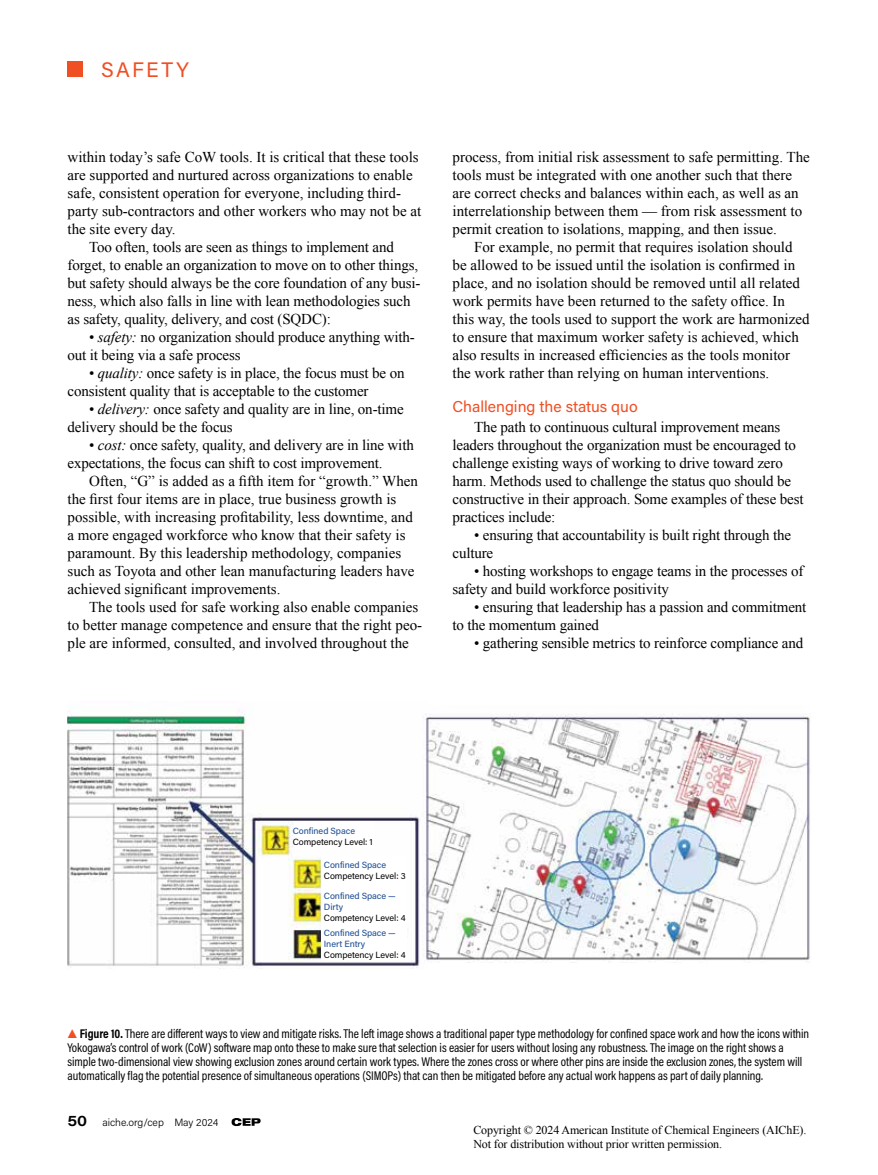
<style>
.page{position:relative;width:878px;height:1175px;background:#fff}
.page>*{position:absolute;margin:0;border:0;box-sizing:border-box;transform-origin:0 0}
.t1{font:21px "Acumin Pro";letter-spacing:.11em;color:#f04e23}
.t2{font:15.75px "Acumin Pro";color:#f04e23}
.t3{font:15px/18px "Times New Roman";color:#000}
.t4{font:12.75px/14.2px "Acumin Pro Cond";letter-spacing:-.005em;color:#000}
.t5{font:12px/13.5px "Times New Roman";letter-spacing:-.01em;color:#000}
.t6{font:300 10.5px "Acumin Pro";color:#000}
.t7{font:500 9px/10.8px "Acumin Pro";letter-spacing:-.01em;color:#2a579a}
.t8{font:9px "Acumin Pro";letter-spacing:-.01em;color:#000}
.s1{font-style:italic}
.s2{font-family:"Acumin Pro Wide";font-weight:900;font-size:13.5px;color:#f04e23}
.s3{font-weight:700}
.s4{font-family:"Acumin Pro Wide";font-weight:600;font-size:15px}
</style>
<div class="page">
<div style="left:68px;top:62px;width:15px;height:15px;background:#f04e23"></div>
<svg style="left:231px;top:1118px;width:29px;height:8px"></svg>
<img style="left:67px;top:710px;width:353px;height:259px">
<img style="left:422px;top:714px;width:388px;height:248px">
<div style="left:294px;top:821px;width:81px;height:27px;background:#fff"></div>
<div style="left:321px;top:856px;width:86px;height:104px;background:#fff"></div>
<h1 class="t1" style="left:101px;top:55px;width:89px">Safety</h1>
<p class="t3" style="left:68px;top:148px;width:352px">within today’s safe CoW tools. It is critical that these tools</p>
<p class="t3" style="left:68px;top:166px;width:347px">are supported and nurtured across organizations to enable</p>
<p class="t3" style="left:68px;top:184px;width:335px">safe, consistent operation for everyone, including third-</p>
<p class="t3" style="left:68px;top:202px;width:355px">party sub-contractors and other workers who may not be at</p>
<p class="t3" style="left:68px;top:220px;width:110px">the site every day.</p>
<p class="t3" style="left:89px;top:238px;width:306px">Too often, tools are seen as things to implement and</p>
<p class="t3" style="left:68px;top:256px;width:352px">forget, to enable an organization to move on to other things,</p>
<p class="t3" style="left:68px;top:274px;width:354px">but safety should always be the core foundation of any busi-</p>
<p class="t3" style="left:68px;top:292px;width:344px">ness, which also falls in line with lean methodologies such</p>
<p class="t3" style="left:68px;top:310px;width:265px">as safety, quality, delivery, and cost (SQDC):</p>
<p class="t3" style="left:68px;top:328px;width:349px;text-indent:22px">• <span class="s1">safety:</span> no organization should produce anything with&shy;out it being via a safe process</p>
<p class="t3" style="left:68px;top:364px;width:338px;text-indent:22px">• <span class="s1">quality:</span> once safety is in place, the focus must be on consistent quality that is acceptable to the customer</p>
<p class="t3" style="left:68px;top:400px;width:338px;text-indent:22px">• <span class="s1">delivery:</span> once safety and quality are in line, on-time delivery should be the focus</p>
<p class="t3" style="left:68px;top:436px;width:348px;text-indent:22px">• <span class="s1">cost:</span> once safety, quality, and delivery are in line with expectations, the focus can shift to cost improvement.</p>
<p class="t3" style="left:68px;top:472px;width:352px;text-indent:22px">Often, “G” is added as a fifth item for “growth.” When the first four items are in place, true business growth is possible, with increasing profitability, less downtime, and a more engaged workforce who know that their safety is paramount. By this leadership methodology, companies such as Toyota and other lean manufacturing leaders have achieved significant improvements.</p>
<p class="t3" style="left:68px;top:598px;width:356px;text-indent:22px">The tools used for safe working also enable companies to better manage competence and ensure that the right peo&shy;ple are informed, consulted, and involved throughout the</p>
<p class="t3" style="left:452px;top:148px;width:359px">process, from initial risk assessment to safe permitting. The tools must be integrated with one another such that there are correct checks and balances within each, as well as an interrelationship between them — from risk assessment to permit creation to isolations, mapping, and then issue.</p>
<p class="t3" style="left:452px;top:238px;width:358px;text-indent:22px">For example, no permit that requires isolation should be allowed to be issued until the isolation is confirmed in place, and no isolation should be removed until all related work permits have been returned to the safety office. In this way, the tools used to support the work are harmonized to ensure that maximum worker safety is achieved, which also results in increased efficiencies as the tools monitor the work rather than relying on human interventions.</p>
<p class="t2" style="left:452px;top:396px;width:187px">Challenging the status quo</p>
<p class="t3" style="left:452px;top:418px;width:352px;text-indent:22px">The path to continuous cultural improvement means leaders throughout the organization must be encouraged to challenge existing ways of working to drive toward zero harm. Methods used to challenge the status quo should be constructive in their approach. Some examples of these best practices include:</p>
<p class="t3" style="left:452px;top:526px;width:340px;text-indent:22px">• ensuring that accountability is built right through the culture</p>
<p class="t3" style="left:452px;top:562px;width:352px;text-indent:22px">• hosting workshops to engage teams in the processes of safety and build workforce positivity</p>
<p class="t3" style="left:452px;top:598px;width:355px;text-indent:22px">• ensuring that leadership has a passion and commitment to the momentum gained</p>
<p class="t3" style="left:474px;top:634px;width:331px">• gathering sensible metrics to reinforce compliance and</p>
<p class="t7" style="left:293px;top:825px;width:64px">Confined Space</p>
<p class="t8" style="left:293px;top:835px;width:82px">Competency Level: 1</p>
<p class="t7" style="left:324px;top:859px;width:64px">Confined Space</p>
<p class="t8" style="left:324px;top:869px;width:83px">Competency Level: 3</p>
<p class="t7" style="left:324px;top:890px;width:73px">Confined Space —<br>Dirty</p>
<p class="t8" style="left:324px;top:911px;width:83px">Competency Level: 4</p>
<p class="t7" style="left:324px;top:927px;width:73px">Confined Space —<br>Inert Entry</p>
<p class="t8" style="left:324px;top:948px;width:83px">Competency Level: 4</p>
<p class="t4" style="left:67px;top:1025px;width:743px"><span class="s2">▲</span> <span class="s3">Figure 10.</span> There are different ways to view and mitigate risks. The left image shows a traditional paper type methodology for confined space work and how the icons within Yokogawa’s control of work (CoW) software map onto these to make sure that selection is easier for users without losing any robustness. The image on the right shows a simple two-dimensional view showing exclusion zones around certain work types. Where the zones cross or where other pins are inside the exclusion zones, the system will automatically flag the potential presence of simultaneous operations (SIMOPs) that can then be mitigated before any actual work happens as part of daily planning.</p>
<p class="t6" style="left:68px;top:1115px;width:152px"><span class="s4">50</span> aiche.org/cep May 2024</p>
<p class="t5" style="left:473px;top:1123px;width:334px">Copyright © 2024 American Institute of Chemical Engineers (AIChE).<br>Not for distribution without prior written permission.</p>
</div>
